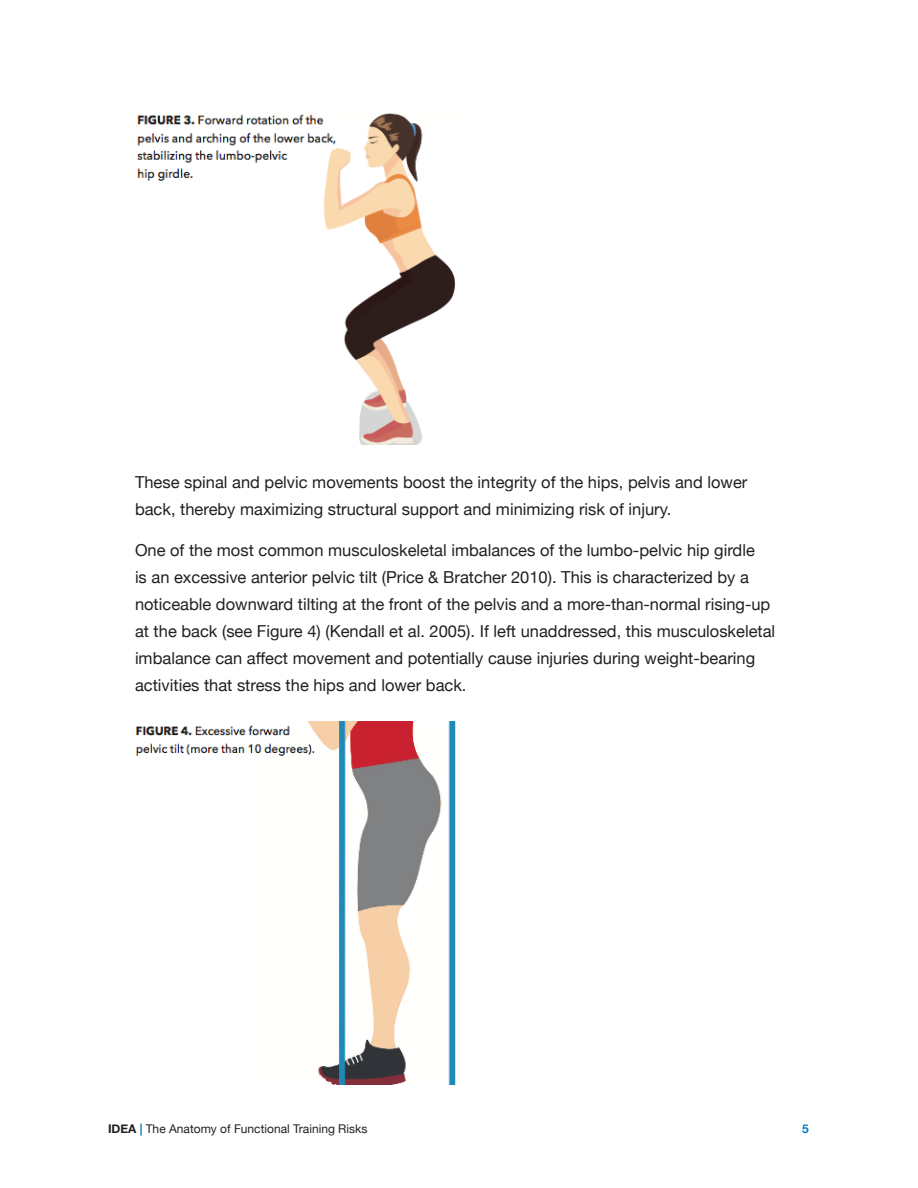
<style>
.page{position:relative;width:918px;height:1188px;background:#fff}
.page>*{position:absolute;margin:0;border:0;box-sizing:border-box;transform-origin:0 0}
.t1{font:16.5px/27px "Helvetica Neue";color:#231f20}
.t2{font:12px "Helvetica Neue";color:#231f20}
.t3{font:700 12px "Helvetica Neue";color:#0079c1}
.s1{font-weight:700}
.s2{font-weight:700;color:#0079c1}
</style>
<div class="page">
<img style="left:135px;top:722px;width:321px;height:362px">
<img style="left:137px;top:113px;width:318px;height:332px">
<p class="t1" style="left:135px;top:470px;width:614px">These spinal and pelvic movements boost the integrity of the hips, pelvis and lower back, thereby maximizing structural support and minimizing risk of injury.</p>
<p class="t1" style="left:135px;top:537px;width:642px">One of the most common musculoskeletal imbalances of the lumbo-pelvic hip girdle<br>is an excessive anterior pelvic tilt (Price &amp; Bratcher 2010). This is characterized by a noticeable downward tilting at the front of the pelvis and a more-than-normal rising-up at the back (see Figure 4) (Kendall et al. 2005). If left unaddressed, this musculoskeletal imbalance can affect movement and potentially cause injuries during weight-bearing activities that stress the hips and lower back.</p>
<p class="t2" style="left:108px;top:1120px;width:261px"><span class="s1">IDEA</span> <span class="s2">|</span> The Anatomy of Functional Training Risks</p>
<p class="t3" style="left:802px;top:1119px;width:8px">5</p>
</div>
